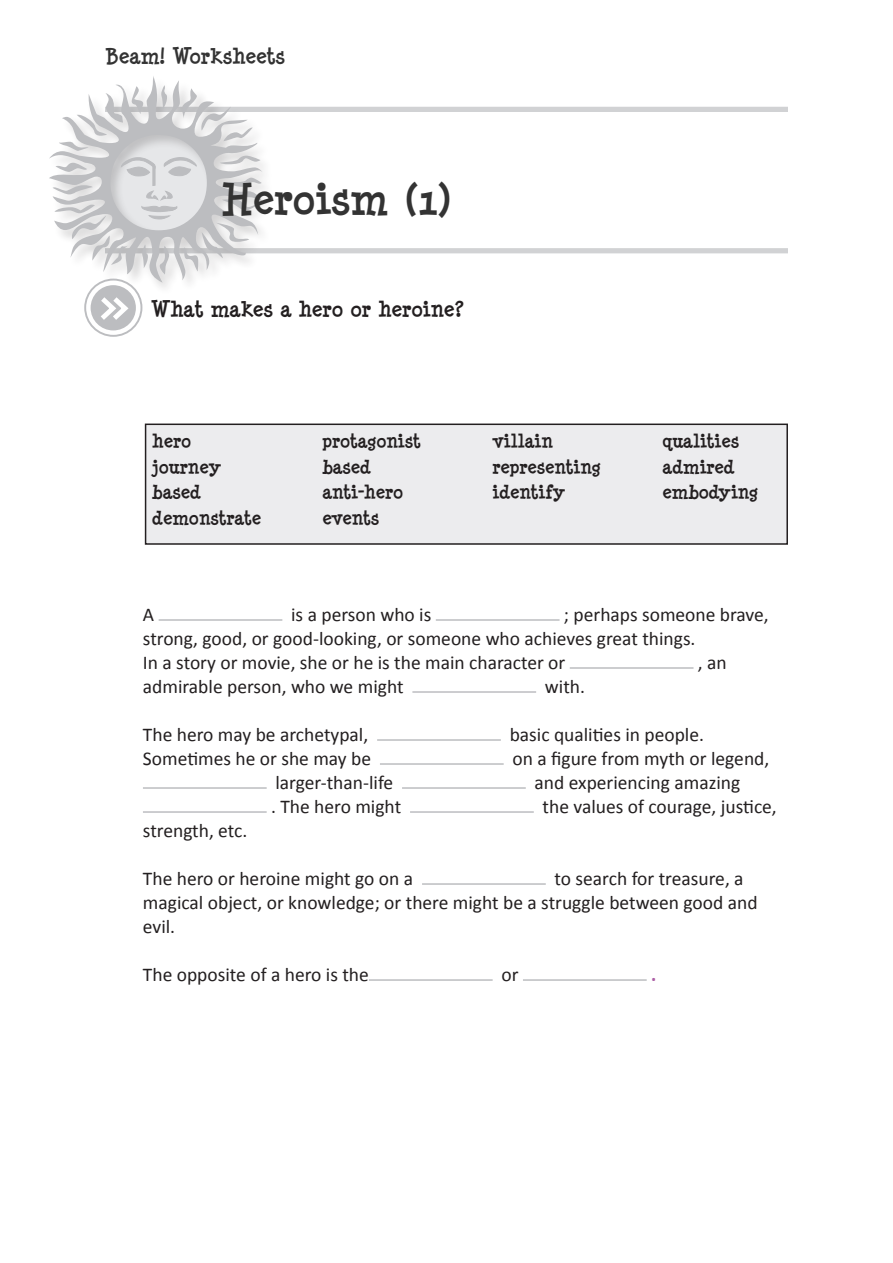
<style>
.page{position:relative;width:893px;height:1263px;background:#fff}
.page>*{position:absolute;margin:0;border:0;box-sizing:border-box;transform-origin:0 0}
.t1{font:700 48px "Minya Nouvelle";color:#333}
.t2{font:700 24px "Minya Nouvelle";color:#231f20}
.t3{font:700 24px "Minya Nouvelle";color:#333}
.t4{font:700 21px "Minya Nouvelle";color:#231f20}
.t5{font:19.5px/24px "Calibri";color:#231f20}
.t6{font:700 19.5px "Calibri";color:#ad5fa6}
</style>
<div class="page">
<div style="left:105px;top:248px;width:683px;height:5px;background:#d1d2d4"></div>
<div style="left:105px;top:107px;width:683px;height:5px;background:#d1d2d4"></div>
<svg style="left:85px;top:280px;width:56px;height:56px"></svg>
<div style="left:84px;top:279px;width:58px;height:58px;border:2px solid #bcbdc0;border-radius:50%"></div>
<div style="left:91px;top:285px;width:45px;height:45px;background:#bcbdc0;border-radius:50%"></div>
<svg style="left:96px;top:297px;width:36px;height:28px"></svg>
<div style="left:48px;top:75px;width:228px;height:221px;background:#231f20;opacity:.2"></div>
<svg style="left:49px;top:75px;width:214px;height:208px"></svg>
<hr style="left:159px;top:619px;width:123px;height:2px;background:#bcbdc0">
<hr style="left:436px;top:619px;width:124px;height:2px;background:#bcbdc0">
<hr style="left:570px;top:667px;width:123px;height:2px;background:#bcbdc0">
<hr style="left:412px;top:691px;width:124px;height:2px;background:#bcbdc0">
<hr style="left:377px;top:739px;width:124px;height:2px;background:#bcbdc0">
<hr style="left:380px;top:763px;width:124px;height:2px;background:#bcbdc0">
<hr style="left:143px;top:787px;width:124px;height:2px;background:#bcbdc0">
<hr style="left:402px;top:787px;width:124px;height:2px;background:#bcbdc0">
<hr style="left:143px;top:811px;width:124px;height:2px;background:#bcbdc0">
<hr style="left:410px;top:811px;width:124px;height:2px;background:#bcbdc0">
<hr style="left:422px;top:883px;width:124px;height:2px;background:#bcbdc0">
<hr style="left:369px;top:979px;width:124px;height:2px;background:#bcbdc0">
<hr style="left:523px;top:979px;width:124px;height:2px;background:#bcbdc0">
<div style="left:146px;top:424px;width:641px;height:120px;background:#ececee"></div>
<div style="left:145px;top:423px;width:643px;height:122px;border:2px solid #231f20"></div>
<p class="t3" style="left:105px;top:41px;width:181px">Beam! Worksheets</p>
<p class="t1" style="left:221px;top:168px;width:233px">Heroism (1)</p>
<p class="t2" style="left:152px;top:294px;width:314px">What makes a hero or heroine?</p>
<p class="t4" style="left:152px;top:427px;width:40px">hero</p>
<p class="t4" style="left:322px;top:427px;width:100px">protagonist</p>
<p class="t4" style="left:492px;top:427px;width:62px">villain</p>
<p class="t4" style="left:663px;top:427px;width:78px">qualities</p>
<p class="t4" style="left:152px;top:453px;width:69px">journey</p>
<p class="t4" style="left:322px;top:453px;width:50px">based</p>
<p class="t4" style="left:492px;top:453px;width:110px">representing</p>
<p class="t4" style="left:663px;top:453px;width:74px">admired</p>
<p class="t4" style="left:152px;top:478px;width:50px">based</p>
<p class="t4" style="left:322px;top:478px;width:82px">anti-hero</p>
<p class="t4" style="left:492px;top:478px;width:73px">identify</p>
<p class="t4" style="left:663px;top:478px;width:97px">embodying</p>
<p class="t4" style="left:152px;top:504px;width:110px">demonstrate</p>
<p class="t4" style="left:322px;top:504px;width:58px">events</p>
<p class="t5" style="left:143px;top:602px;width:627px;text-indent:421px">; perhaps someone brave, strong, good, or good-looking, or someone who achieves great things.</p>
<p class="t5" style="left:143px;top:650px;width:424px">In a story or movie, she or he is the main character or</p>
<p class="t5" style="left:698px;top:650px;width:30px">, an</p>
<p class="t5" style="left:143px;top:674px;width:262px">admirable person, who we might</p>
<p class="t5" style="left:545px;top:674px;width:42px">with.</p>
<p class="t5" style="left:143px;top:722px;width:227px">The hero may be archetypal,</p>
<p class="t5" style="left:510px;top:722px;width:196px">basic qualities in people.</p>
<p class="t5" style="left:143px;top:746px;width:230px">Sometimes he or she may be</p>
<p class="t5" style="left:512px;top:746px;width:258px">on a figure from myth or legend,</p>
<p class="t5" style="left:275px;top:770px;width:119px">larger-than-life</p>
<p class="t5" style="left:535px;top:770px;width:207px">and experiencing amazing</p>
<p class="t5" style="left:271px;top:794px;width:132px">. The hero might</p>
<p class="t5" style="left:543px;top:794px;width:236px">the values of courage, justice,</p>
<p class="t5" style="left:143px;top:818px;width:106px">strength, etc.</p>
<p class="t5" style="left:143px;top:866px;width:272px">The hero or heroine might go on a</p>
<p class="t5" style="left:143px;top:602px;width:13px">A</p>
<p class="t5" style="left:291px;top:602px;width:142px">is a person who is</p>
<p class="t5" style="left:143px;top:866px;width:616px;text-indent:412px">to search for treasure, a magical object, or knowledge; or there might be a struggle between good and evil.</p>
<p class="t5" style="left:143px;top:962px;width:227px">The opposite of a hero is the</p>
<p class="t5" style="left:501px;top:962px;width:19px">or</p>
<p class="t6" style="left:651px;top:962px;width:7px">.</p>
</div>
